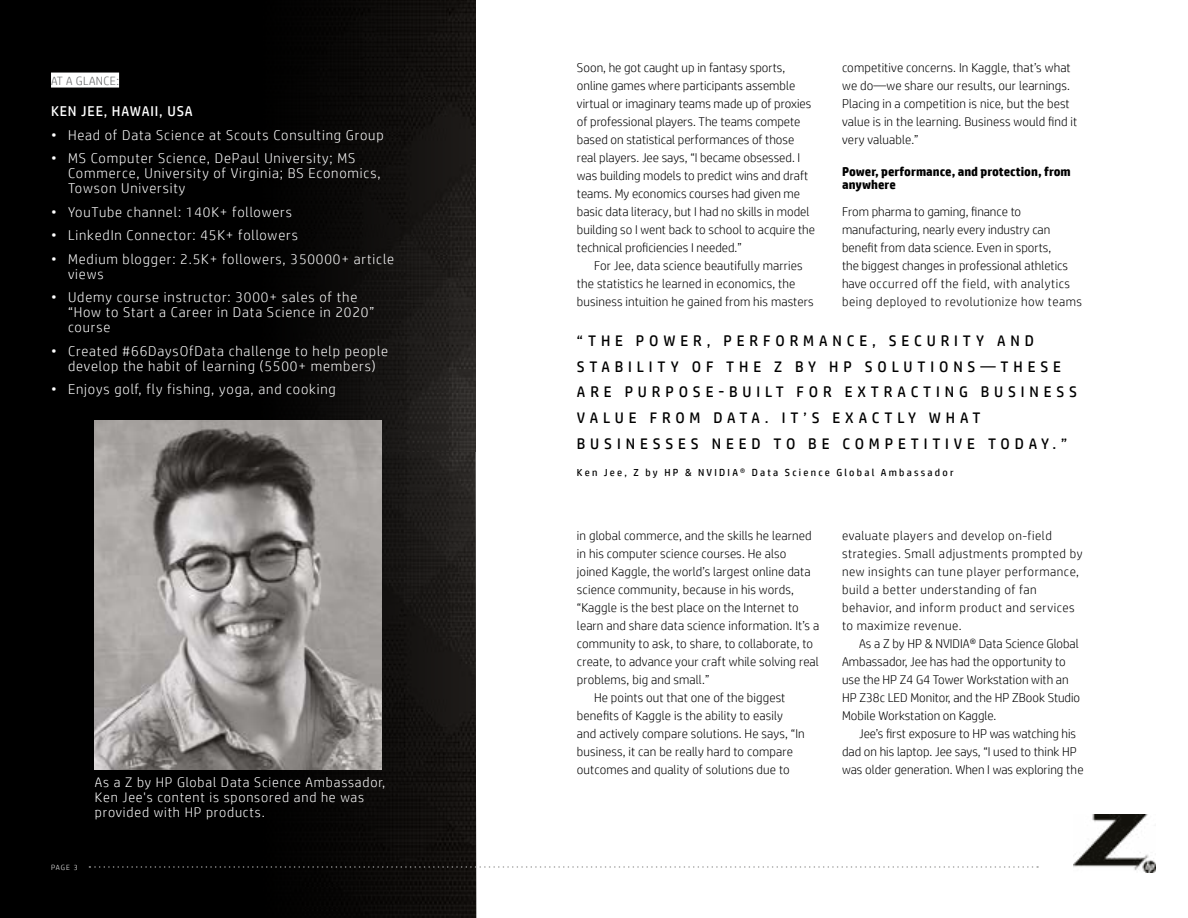
<style>
.page{position:relative;width:1188px;height:918px;background:#fff}
.page>*{position:absolute;margin:0;border:0;box-sizing:border-box;transform-origin:0 0}
.t1{font:15.3px/25.5px "HP Simplified";letter-spacing:.32em;color:#000}
.t2{font:300 14.25px/15px "HP Simplified";letter-spacing:.06em;color:#fff}
.t3{font:14.25px "HP Simplified";letter-spacing:.06em;color:#fff}
.t4{font:300 13.8px/15px "HP Simplified";letter-spacing:.06em;color:#fff}
.t5{font:300 12.75px/18px "HP Simplified";letter-spacing:.005em;color:#000}
.t6{font:300 12.75px/18px "HP Simplified";letter-spacing:.04em;color:#000}
.t7{font:700 12.75px/13.5px "HP Simplified";color:#000}
.t8{font:300 12px "HP Simplified";letter-spacing:.03em;color:#626465}
.t9{font:10.2px "HP Simplified";letter-spacing:.22em;color:#000}
.t10{font:300 7.5px "HP Simplified";color:#fff}
</style>
<div class="page">
<img style="left:1074px;top:814px;width:81px;height:59px">
<div style="left:0;top:452px;width:232px;height:466px;background:#000"></div>
<img style="left:232px;top:452px;width:244px;height:466px">
<svg style="left:0;top:0;width:476px;height:452px;background:#070606"></svg>
<div style="left:51px;top:73px;width:68px;height:15px;background:#fff"></div>
<img style="left:95px;top:421px;width:286px;height:349px">
<svg style="left:89px;top:866px;width:949px;height:2px"></svg>
<p class="t8" style="left:51px;top:74px;width:70px">AT A GLANCE:</p>
<p class="t3" style="left:51px;top:103px;width:143px">KEN JEE, HAWAII, USA</p>
<p class="t2" style="left:51px;top:127px;width:334px">• Head of Data Science at Scouts Consulting Group</p>
<p class="t2" style="left:68px;top:151px;width:314px;text-indent:-17px">• MS Computer Science, DePaul University; MS<br>Commerce, University of Virginia; BS Economics,<br>Towson University</p>
<p class="t2" style="left:51px;top:204px;width:242px">• YouTube channel: 140K+ followers</p>
<p class="t2" style="left:51px;top:228px;width:248px">• LinkedIn Connector: 45K+ followers</p>
<p class="t2" style="left:68px;top:251px;width:328px;text-indent:-17px">• Medium blogger: 2.5K+ followers, 350000+ article views</p>
<p class="t2" style="left:68px;top:290px;width:308px;text-indent:-17px">• Udemy course instructor: 3000+ sales of the “How to Start a Career in Data Science in 2020” course</p>
<p class="t2" style="left:51px;top:343px;width:339px;text-align:center">• Created #66DaysOfData challenge to help people develop the habit of learning (5500+ members)</p>
<p class="t2" style="left:51px;top:382px;width:286px">• Enjoys golf, fly fishing, yoga, and cooking</p>
<p class="t10" style="left:51px;top:863px;width:28px">PAGE 3</p>
<p class="t4" style="left:95px;top:775px;width:292px">As a Z by HP Global Data Science Ambassador,<br>Ken Jee's content is sponsored and he was provided with HP products.</p>
<p class="t5" style="left:577px;top:58px;width:239px">Soon, he got caught up in fantasy sports, online games where participants assemble virtual or imaginary teams made up of proxies of professional players. The teams compete based on statistical performances of those real players. Jee says, “I became obsessed. I was building models to predict wins and draft teams. My economics courses had given me basic data literacy, but I had no skills in model building so I went back to school to acquire the technical proficiencies I needed.”</p>
<p class="t5" style="left:577px;top:256px;width:238px;text-indent:17px">For Jee, data science beautifully marries the statistics he learned in economics, the business intuition he gained from his masters</p>
<p class="t5" style="left:842px;top:58px;width:237px">competitive concerns. In Kaggle, that’s what we do—we share our results, our learnings.<br>Placing in a competition is nice, but the best value is in the learning. Business would find it very valuable.”</p>
<p class="t7" style="left:842px;top:164px;width:230px">Power, performance, and protection, from anywhere</p>
<p class="t5" style="left:842px;top:203px;width:241px">From pharma to gaming, finance to manufacturing, nearly every industry can benefit from data science. Even in sports,<br>the biggest changes in professional athletics have occurred off the field, with analytics being deployed to revolutionize how teams</p>
<p class="t1" style="left:577px;top:328px;width:502px">“THE POWER, PERFORMANCE, SECURITY AND STABILITY OF THE Z BY HP SOLUTIONS—THESE ARE PURPOSE-BUILT FOR EXTRACTING BUSINESS VALUE FROM DATA. IT’S EXACTLY WHAT BUSINESSES NEED TO BE COMPETITIVE TODAY.”</p>
<p class="t9" style="left:577px;top:466px;width:378px">Ken Jee, Z by HP &amp; NVIDIA® Data Science Global Ambassador</p>
<p class="t5" style="left:577px;top:526px;width:236px">in global commerce, and the skills he learned</p>
<p class="t5" style="left:577px;top:544px;width:211px">in his computer science courses. He also</p>
<p class="t5" style="left:577px;top:562px;width:235px">joined Kaggle, the world’s largest online data</p>
<p class="t5" style="left:577px;top:580px;width:219px">science community, because in his words,</p>
<p class="t5" style="left:577px;top:598px;width:223px">“Kaggle is the best place on the Internet to</p>
<p class="t5" style="left:577px;top:616px;width:244px">learn and share data science information. It’s a</p>
<p class="t5" style="left:577px;top:634px;width:238px">community to ask, to share, to collaborate, to</p>
<p class="t5" style="left:577px;top:652px;width:243px">create, to advance your craft while solving real</p>
<p class="t5" style="left:577px;top:670px;width:134px">problems, big and small.”</p>
<p class="t5" style="left:594px;top:688px;width:193px">He points out that one of the biggest</p>
<p class="t5" style="left:577px;top:706px;width:207px">benefits of Kaggle is the ability to easily</p>
<p class="t5" style="left:577px;top:724px;width:229px">and actively compare solutions. He says, “In</p>
<p class="t5" style="left:577px;top:742px;width:218px">business, it can be really hard to compare</p>
<p class="t5" style="left:577px;top:760px;width:214px">outcomes and quality of solutions due to</p>
<p class="t6" style="left:842px;top:527px;width:242px">evaluate players and develop on-field strategies. Small adjustments prompted by new insights can tune player performance, build a better understanding of fan behavior, and inform product and services to maximize revenue.</p>
<p class="t5" style="left:842px;top:635px;width:240px;text-indent:17px">As a Z by HP &amp; NVIDIA® Data Science Global Ambassador, Jee has had the opportunity to use the HP Z4 G4 Tower Workstation with an HP Z38c LED Monitor, and the HP ZBook Studio Mobile Workstation on Kaggle.</p>
<p class="t5" style="left:842px;top:725px;width:243px;text-indent:17px">Jee’s first exposure to HP was watching his dad on his laptop. Jee says, “I used to think HP was older generation. When I was exploring the</p>
</div>
